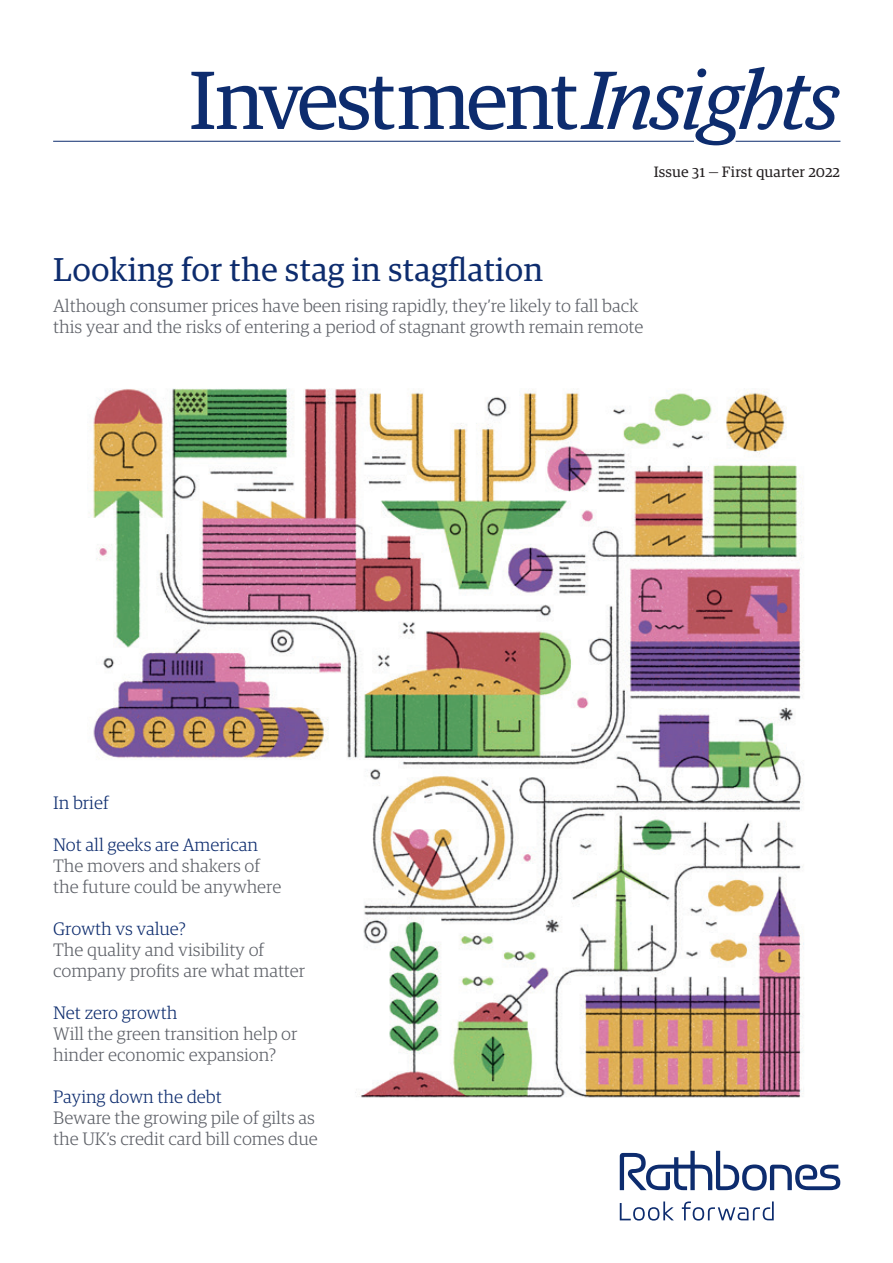
<style>
.page{position:relative;width:893px;height:1263px;background:#fff}
.page>*{position:absolute;margin:0;border:0;box-sizing:border-box;transform-origin:0 0}
.t1{font:33px "Guardian RTB Egyp";color:#0d2c6e}
.t2{font:300 18px/21px "Guardian RTB Egyp";letter-spacing:-.005em;color:#5d6067}
.t3{font:300 18px "Guardian RTB Egyp";letter-spacing:-.005em;color:#0d2c6e}
.t4{font:15px "Guardian RTB Egyp";color:#231f20}
</style>
<div class="page">
<img style="left:53px;top:140px;width:751px;height:1081px">
<svg style="left:620px;top:1151px;width:220px;height:69px"></svg>
<hr style="left:53px;top:141px;width:641px;height:1px;background:#0d2c6e">
<svg style="left:191px;top:67px;width:649px;height:78px"></svg>
<p class="t4" style="left:654px;top:161px;width:187px">Issue 31 — First quarter 2022</p>
<h1 class="t1" style="left:53px;top:247px;width:492px">Looking for the stag in stagflation</h1>
<p class="t2" style="left:53px;top:294px;width:592px">Although consumer prices have been rising rapidly, they’re likely to fall back this year and the risks of entering a period of stagnant growth remain remote</p>
<p class="t3" style="left:53px;top:790px;width:57px">In brief</p>
<p class="t3" style="left:53px;top:832px;width:207px">Not all geeks are American</p>
<p class="t2" style="left:53px;top:854px;width:230px">The movers and shakers of the future could be anywhere</p>
<p class="t3" style="left:53px;top:916px;width:134px">Growth vs value?</p>
<p class="t2" style="left:53px;top:938px;width:254px">The quality and visibility of company profits are what matter</p>
<p class="t3" style="left:53px;top:1000px;width:126px">Net zero growth</p>
<p class="t2" style="left:53px;top:1022px;width:246px">Will the green transition help or hinder economic expansion?</p>
<p class="t3" style="left:53px;top:1084px;width:170px">Paying down the debt</p>
<p class="t2" style="left:53px;top:1106px;width:266px">Beware the growing pile of gilts as the UK’s credit card bill comes due</p>
</div>
